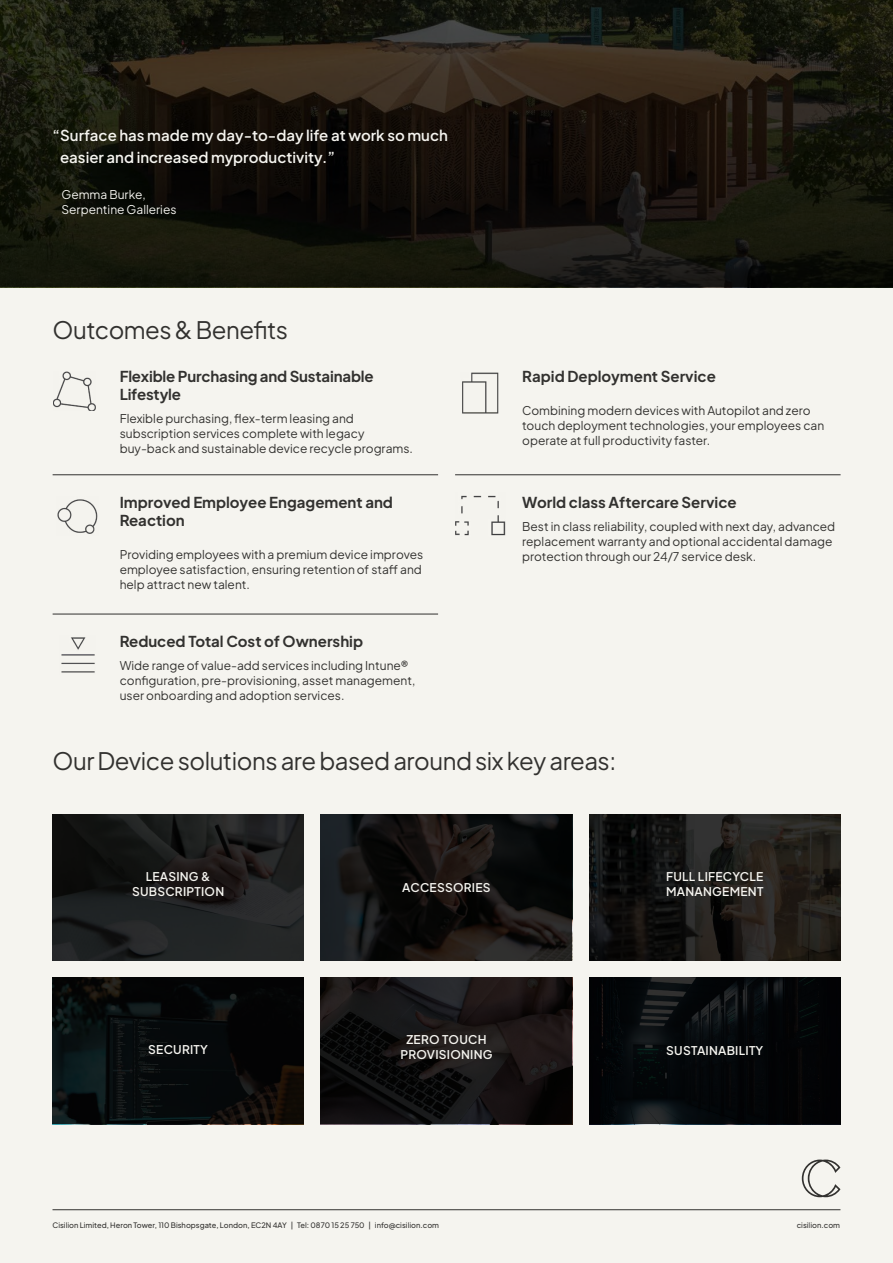
<style>
.page{position:relative;width:893px;height:1263px;background:#f5f4ef}
.page>*{position:absolute;margin:0;border:0;box-sizing:border-box;transform-origin:0 0}
.t1{font:24px "Plus Jakarta Sans";letter-spacing:-.02em;color:#32312f}
.t2{font:700 15px/18px "Plus Jakarta Sans";color:#32312f}
.t3{font:600 15px/22.5px "Plus Jakarta Sans";color:#f5f4ef}
.t4{font:12px/15px "Plus Jakarta Sans";color:#32312f}
.t5{font:600 12px/15px "Plus Jakarta Sans";letter-spacing:.02em;color:#f5f4ef;text-align:center}
.t6{font:12px/15px "Plus Jakarta Sans";color:#f5f4ef}
.t7{font:500 7.5px "Plus Jakarta Sans";color:#32312f}
</style>
<div class="page">
<hr style="left:52px;top:1209px;width:788px;height:1px;background:#32312f">
<svg style="left:802px;top:1159px;width:38px;height:38px"></svg>
<svg style="left:321px;top:814px;width:251px;height:147px;background:#141312"></svg>
<svg style="left:0;top:0;width:893px;height:287px;background:#1a170e"></svg>
<svg style="left:53px;top:977px;width:251px;height:147px;background:#080b0b"></svg>
<svg style="left:321px;top:977px;width:251px;height:147px;background:#151213"></svg>
<svg style="left:589px;top:977px;width:251px;height:147px;background:#06080b"></svg>
<svg style="left:52px;top:814px;width:251px;height:147px;background:#1c1d1d"></svg>
<svg style="left:589px;top:814px;width:251px;height:147px;background:#1b1a17"></svg>
<hr style="left:53px;top:474px;width:385px;height:1px;background:#31302f">
<hr style="left:53px;top:614px;width:385px;height:1px;background:#31302f">
<hr style="left:455px;top:474px;width:386px;height:1px;background:#31302f">
<img style="left:462px;top:372px;width:37px;height:42px">
<img style="left:57px;top:499px;width:41px;height:35px">
<img style="left:53px;top:371px;width:43px;height:40px">
<img style="left:61px;top:637px;width:34px;height:36px">
<img style="left:455px;top:495px;width:50px;height:41px">
<p class="t3" style="left:60px;top:122px;width:389px;text-indent:-8px">“Surface has made my day-to-day life at work so much easier and increased myproductivity.”</p>
<p class="t6" style="left:62px;top:185px;width:117px">Gemma Burke,<br>Serpentine Galleries</p>
<h1 class="t1" style="left:53px;top:310px;width:237px">Outcomes &amp; Benefits</h1>
<p class="t2" style="left:120px;top:365px;width:256px">Flexible Purchasing and Sustainable<br>Lifestyle</p>
<p class="t4" style="left:120px;top:410px;width:295px">Flexible purchasing, flex-term leasing and subscription services complete with legacy buy-back and sustainable device recycle programs.</p>
<p class="t2" style="left:120px;top:491px;width:275px">Improved Employee Engagement and<br>Reaction</p>
<p class="t4" style="left:120px;top:545px;width:305px;text-align:justify">Providing employees with a premium device improves employee satisfaction, ensuring retention of staff and help attract new talent.</p>
<p class="t2" style="left:120px;top:630px;width:245px">Reduced Total Cost of Ownership</p>
<p class="t4" style="left:120px;top:657px;width:297px">Wide range of value-add services including Intune® configuration, pre-provisioning, asset management, user onboarding and adoption services.</p>
<p class="t2" style="left:522px;top:365px;width:195px">Rapid Deployment Service</p>
<p class="t4" style="left:522px;top:401px;width:304px">Combining modern devices with Autopilot and zero touch deployment technologies, your employees can operate at full productivity faster.</p>
<p class="t2" style="left:522px;top:491px;width:216px">World class Aftercare Service</p>
<p class="t4" style="left:522px;top:518px;width:315px">Best in class reliability, coupled with next day, advanced replacement warranty and optional accidental damage protection through our 24/7 service desk.</p>
<h1 class="t1" style="left:52px;top:741px;width:565px">Our Device solutions are based around six key areas:</h1>
<p class="t5" style="left:132px;top:867px;width:94px">LEASING &amp;<br>SUBSCRIPTION</p>
<p class="t5" style="left:402px;top:878px;width:90px">ACCESSORIES</p>
<p class="t5" style="left:666px;top:867px;width:99px;text-align:left">FULL LIFECYCLE<br>MANANGEMENT</p>
<p class="t5" style="left:148px;top:1040px;width:61px">SECURITY</p>
<p class="t5" style="left:400px;top:1030px;width:94px">ZERO TOUCH<br>PROVISIONING</p>
<p class="t5" style="left:666px;top:1042px;width:99px">SUSTAINABILITY</p>
<p class="t7" style="left:52px;top:1219px;width:388px">Cisilion Limited, Heron Tower, 110 Bishopsgate, London, EC2N 4AY | Tel: 0870 15 25 750 | info@cisilion.com</p>
<p class="t7" style="left:797px;top:1219px;width:45px">cisilion.com</p>
</div>
